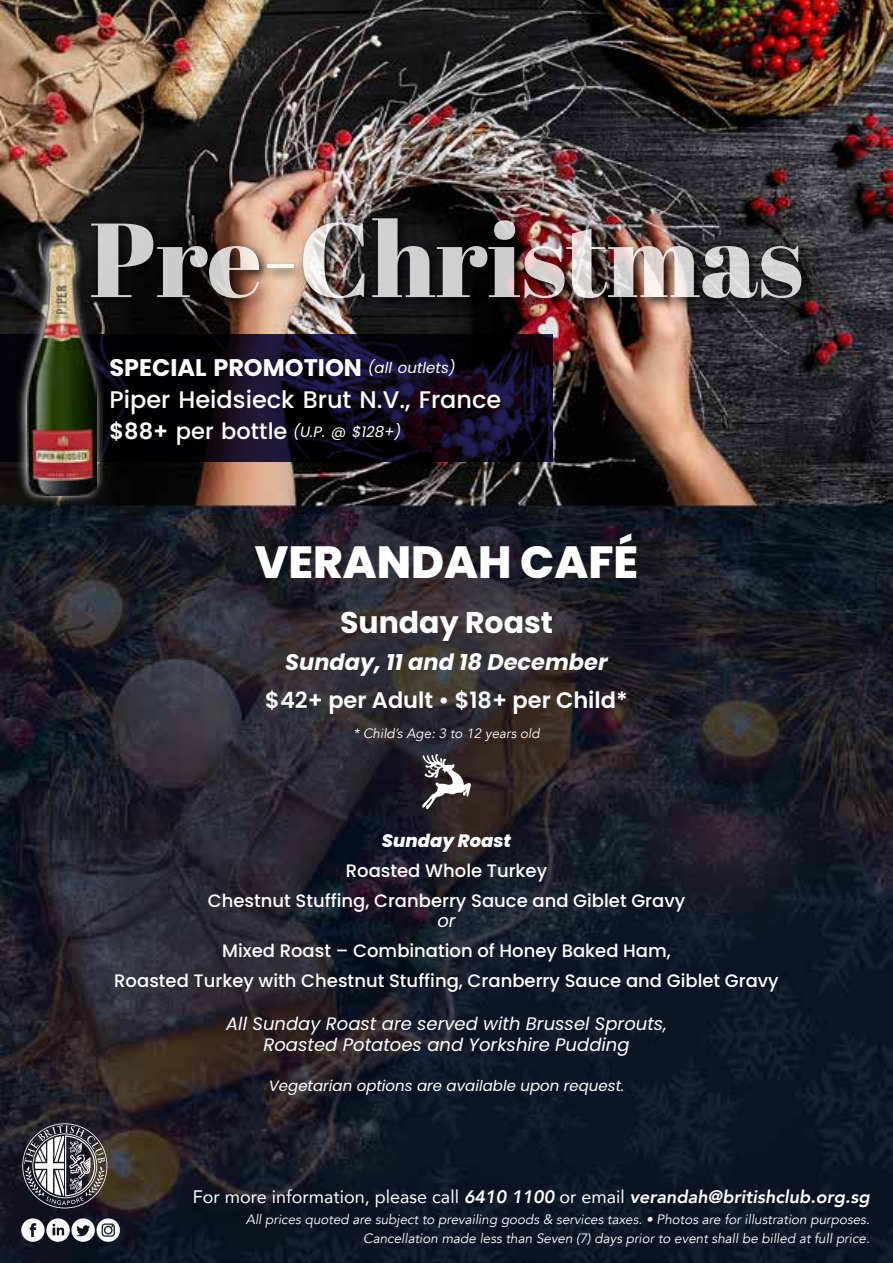
<style>
.page{position:relative;width:893px;height:1263px;background:#fff}
.page>*{position:absolute;margin:0;border:0;box-sizing:border-box;transform-origin:0 0}
.t1{font:105px "Abril Fatface";color:#fff}
.t2{font:800 45px "Poppins";color:#fff}
.t3{font:700 30px "Poppins";color:#fff}
.t4{font:500 24px/31.5px "Poppins";color:#fff}
.t5{font:600 22.5px "Poppins";color:#fff}
.t6{font:italic 700 22.5px "Poppins";color:#fff}
.t7{font:500 18px/30px "Poppins";color:#fff;text-align:center}
.t8{font:italic 18px/21.6px "Poppins";color:#fff;text-align:center}
.t9{font:18px "Avenir";color:#fff}
.t10{font:italic 800 18px "Poppins";color:#fff}
.t11{font:italic 15px "Poppins";color:#fff}
.t12{font:italic 13.5px/19.2px "Avenir";color:#fff;text-align:right}
.s1{font-weight:700}
.s2{font-weight:400;font-style:italic;font-size:15px}
.s3{font-weight:600;font-style:normal;font-size:22.5px}
.s4{font-weight:500;font-style:normal;font-size:22.5px}
.s5{font-weight:800;font-style:italic}
</style>
<div class="page">
<img style="left:0;top:0;width:893px;height:1263px">
<svg style="left:0;top:334px;width:553px;height:128px;background:#0d0918"></svg>
<img style="left:63px;top:199px;width:776px;height:146px">
<img style="left:13px;top:230px;width:96px;height:278px">
<img style="left:27px;top:243px;width:69px;height:252px">
<svg style="left:422px;top:754px;width:49px;height:56px"></svg>
<svg style="left:22px;top:1123px;width:85px;height:85px;background:#66636a"></svg>
<svg style="left:21px;top:1218px;width:99px;height:24px"></svg>
<h1 class="t1" style="left:90px;top:186px;width:715px">Pre-Christmas</h1>
<h3 class="t4" style="left:109px;top:352px;width:393px"><span class="s1">SPECIAL PROMOTION</span> <span class="s2">(all outlets)<br></span>Piper Heidsieck Brut N.V., France</h3>
<p class="t11" style="left:109px;top:423px;width:294px"><span class="s3">$88+</span> <span class="s4">per bottle</span> (U.P. @ $128+)</p>
<h2 class="t2" style="left:255px;top:536px;width:385px">VERANDAH CAFÉ</h2>
<h3 class="t3" style="left:340px;top:605px;width:214px">Sunday Roast</h3>
<h3 class="t6" style="left:285px;top:649px;width:324px">Sunday, 11 and 18 December</h3>
<h3 class="t5" style="left:265px;top:687px;width:364px">$42+ per Adult • $18+ per Child*</h3>
<p class="t12" style="left:353px;top:723px;width:188px">* Child’s Age: 3 to 12 years old</p>
<h3 class="t10" style="left:382px;top:831px;width:131px">Sunday Roast</h3>
<h3 class="t7" style="left:208px;top:856px;width:479px">Roasted Whole Turkey<br>Chestnut Stuffing, Cranberry Sauce and Giblet Gravy</h3>
<h3 class="t8" style="left:437px;top:909px;width:20px">or</h3>
<h3 class="t7" style="left:114px;top:935px;width:666px">Mixed Roast – Combination of Honey Baked Ham,<br>Roasted Turkey with Chestnut Stuffing, Cranberry Sauce and Giblet Gravy</h3>
<h3 class="t8" style="left:226px;top:1013px;width:442px">All Sunday Roast are served with Brussel Sprouts,<br>Roasted Potatoes and Yorkshire Pudding</h3>
<p class="t11" style="left:269px;top:1077px;width:357px">Vegetarian options are available upon request.</p>
<h3 class="t9" style="left:193px;top:1182px;width:678px">For more information, please call <span class="s5">6410 1100</span> or email <span class="s5">verandah@britishclub.org.sg</span></h3>
<p class="t12" style="left:246px;top:1210px;width:625px">All prices quoted are subject to prevailing goods &amp; services taxes. • Photos are for illustration purposes.<br>Cancellation made less than Seven (7) days prior to event shall be billed at full price.</p>
</div>
